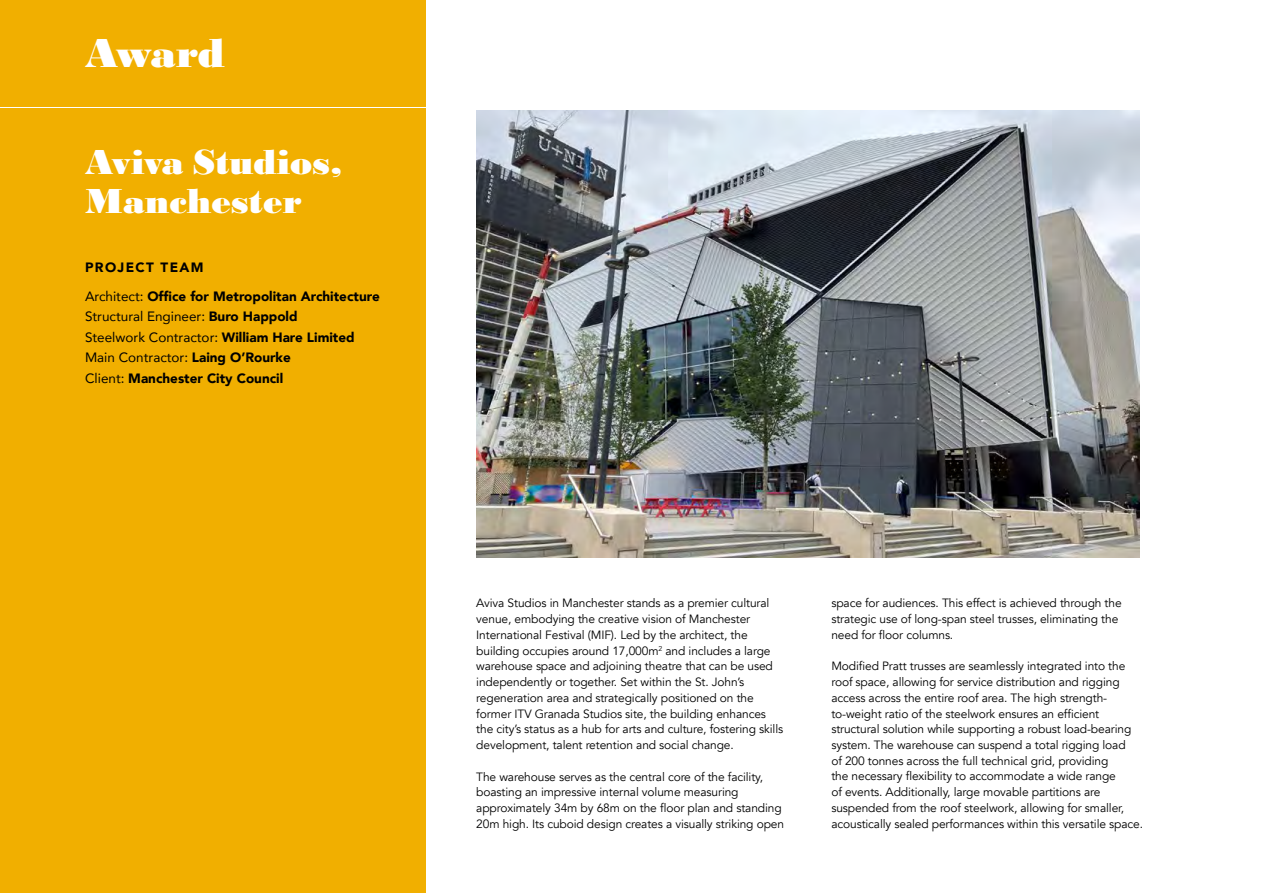
<style>
.page{position:relative;width:1263px;height:893px;background:#fff}
.page>*{position:absolute;margin:0;border:0;box-sizing:border-box;transform-origin:0 0}
.t1{font:700 expanded 42px "Bodoni URW";letter-spacing:-.02em;color:#fff}
.t2{font:700 expanded 36px/39px "Bodoni URW";color:#fff}
.t3{font:900 13.5px/20.4px "Avenir";color:#000}
.t4{font:12px/15.8px "Avenir";letter-spacing:-.01em;color:#000}
.s1{font-weight:400}
</style>
<div class="page">
<div style="left:0;top:0;width:425px;height:106px;background:#f1af00"></div>
<div style="left:0;top:108px;width:425px;height:785px;background:#f1af00"></div>
<img style="left:476px;top:111px;width:664px;height:446px">
<h1 class="t1" style="left:85px;top:29px;width:141px">Award</h1>
<h2 class="t2" style="left:85px;top:143px;width:259px">Aviva Studios,<br>Manchester</h2>
<p class="t3" style="left:85px;top:252px;width:296px;line-height:29px">PROJECT TEAM<br><span class="s1">Architect:</span> Office for Metropolitan Architecture</p>
<p class="t3" style="left:85px;top:306px;width:271px"><span class="s1">Structural Engineer:</span> Buro Happold <span class="s1">Steelwork Contractor:</span> William Hare Limited <span class="s1">Main Contractor:</span> Laing O’Rourke<br><span class="s1">Client:</span> Manchester City Council</p>
<p class="t4" style="left:476px;top:595px;width:308px">Aviva Studios in Manchester stands as a premier cultural venue, embodying the creative vision of Manchester International Festival (MIF). Led by the architect, the building occupies around 17,000m<sup>2</sup> and includes a large warehouse space and adjoining theatre that can be used independently or together. Set within the St. John’s regeneration area and strategically positioned on the former ITV Granada Studios site, the building enhances the city’s status as a hub for arts and culture, fostering skills development, talent retention and social change.</p>
<p class="t4" style="left:476px;top:769px;width:309px">The warehouse serves as the central core of the facility, boasting an impressive internal volume measuring approximately 34m by 68m on the floor plan and standing 20m high. Its cuboid design creates a visually striking open</p>
<p class="t4" style="left:831px;top:595px;width:292px">space for audiences. This effect is achieved through the strategic use of long-span steel trusses, eliminating the need for floor columns.</p>
<p class="t4" style="left:831px;top:658px;width:313px">Modified Pratt trusses are seamlessly integrated into the roof space, allowing for service distribution and rigging access across the entire roof area. The high strength&shy;to-weight ratio of the steelwork ensures an efficient structural solution while supporting a robust load-bearing system. The warehouse can suspend a total rigging load<br>of 200 tonnes across the full technical grid, providing<br>the necessary flexibility to accommodate a wide range<br>of events. Additionally, large movable partitions are suspended from the roof steelwork, allowing for smaller, acoustically sealed performances within this versatile space.</p>
</div>
